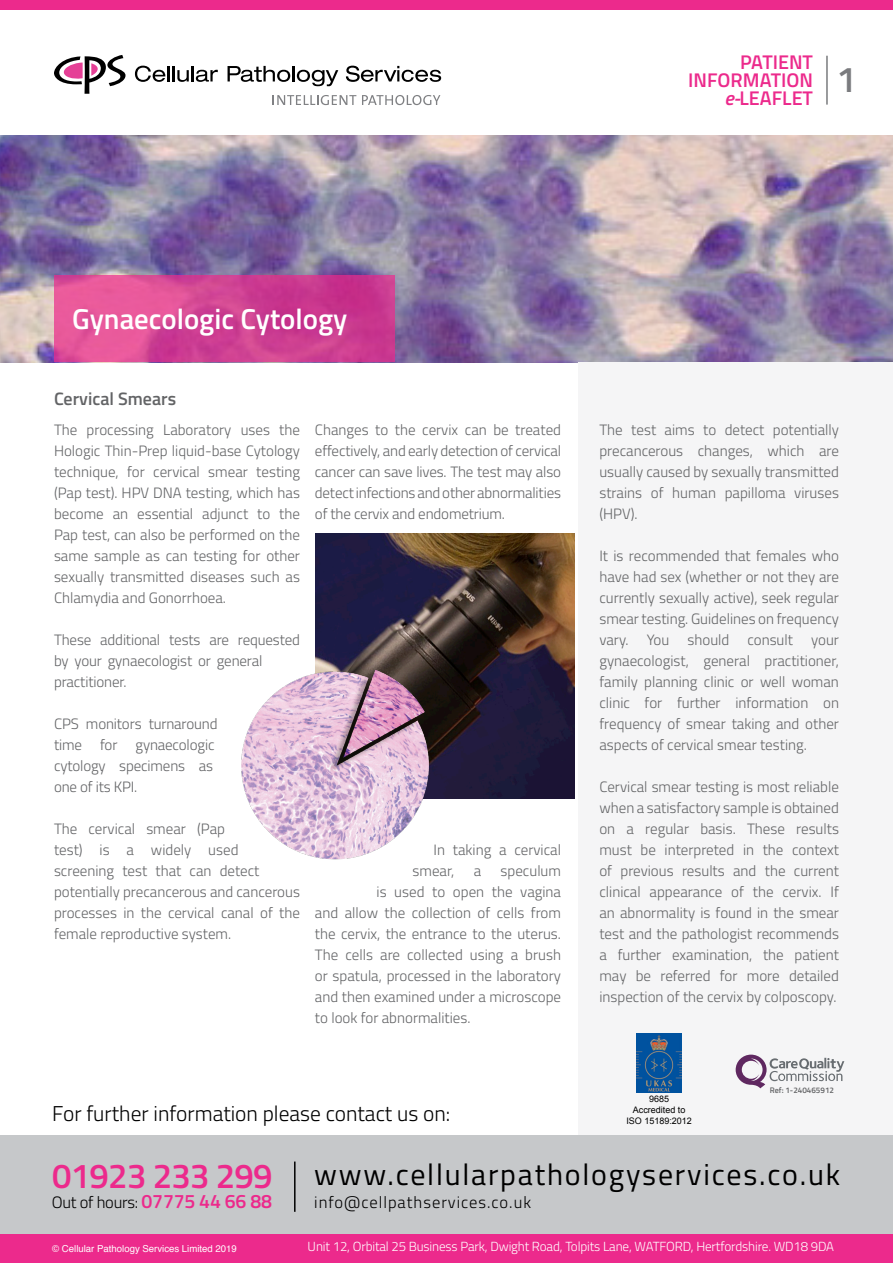
<style>
.page{position:relative;width:893px;height:1263px;background:#fff}
.page>*{position:absolute;margin:0;border:0;box-sizing:border-box;transform-origin:0 0}
.t1{font:600 36px "Titillium Web";color:#7a7b7e}
.t2{font:600 34.65px "Titillium Web";letter-spacing:-.02em;color:#ec2a8c}
.t3{font:30px "Titillium Web";letter-spacing:.06em;color:#000}
.t4{font:600 28.8px "Titillium Web";color:#fff}
.t5{font:300 21.45px "Titillium Web";color:#000}
.t6{font:600 19.8px "Titillium Web";color:#ec2a8c}
.t7{font:600 18px "Titillium Web";color:#636466}
.t8{font:300 16.5px "Titillium Web";letter-spacing:.06em;color:#000}
.t9{font:300 16.5px "Titillium Web";letter-spacing:-.015em;color:#000}
.t10{font:300 15px/21px "Titillium Web";color:#636466;text-align:justify}
.t11{font:300 13.2px "Titillium Web";letter-spacing:-.01em;color:#fff}
.t12{font:9.6px "Helvetica";color:#fff}
.t13{font:9px/10.8px "Arial";color:#000;text-align:center}
.t14{font:600 8.1px "Titillium Web";color:#636466}
.s1{font-style:italic}
.s2{font-weight:600;font-size:19.5px;color:#ec2a8c}
</style>
<div class="page">
<img style="left:0;top:136px;width:893px;height:226px">
<svg style="left:54px;top:275px;width:341px;height:87px;background:#d44493"></svg>
<svg style="left:135px;top:66px;width:35px;height:16px"></svg>
<hr style="left:172px;top:66px;width:3px;height:15px;background:#000">
<svg style="left:177px;top:70px;width:12px;height:12px"></svg>
<hr style="left:191px;top:66px;width:3px;height:15px;background:#000">
<svg style="left:196px;top:70px;width:22px;height:12px"></svg>
<svg style="left:228px;top:66px;width:62px;height:16px"></svg>
<hr style="left:292px;top:66px;width:3px;height:15px;background:#000">
<svg style="left:297px;top:70px;width:41px;height:16px"></svg>
<svg style="left:346px;top:66px;width:95px;height:16px"></svg>
<svg style="left:54px;top:55px;width:71px;height:39px"></svg>
<svg style="left:273px;top:95px;width:83px;height:10px"></svg>
<svg style="left:362px;top:95px;width:78px;height:10px"></svg>
<div style="left:0;top:0;width:893px;height:10px;background:#ec2a8c"></div>
<div style="left:578px;top:362px;width:315px;height:773px;background:#f5f5f6"></div>
<svg style="left:736px;top:1054px;width:108px;height:34px"></svg>
<img style="left:316px;top:534px;width:258px;height:264px">
<img style="left:241px;top:645px;width:214px;height:215px">
<hr style="left:826px;top:56px;width:2px;height:49px;background:#7a7b7e">
<div style="left:0;top:1135px;width:893px;height:105px;background:#c6c8ca"></div>
<div style="left:0;top:1235px;width:893px;height:28px;background:#ec2a8c"></div>
<hr style="left:294px;top:1161px;width:2px;height:51px;background:#000">
<img style="left:636px;top:1033px;width:46px;height:60px">
<p class="t6" style="left:740px;top:47px;width:74px">PATIENT</p>
<p class="t6" style="left:688px;top:65px;width:126px">INFORMATION</p>
<p class="t6" style="left:724px;top:83px;width:90px"><span class="s1">e-</span>LEAFLET</p>
<p class="t1" style="left:837px;top:53px;width:22px">1</p>
<p class="t4" style="left:72px;top:297px;width:277px">Gynaecologic Cytology</p>
<p class="t7" style="left:54px;top:385px;width:124px">Cervical Smears</p>
<p class="t10" style="left:54px;top:419px;width:248px">The processing Laboratory uses the Hologic Thin-Prep liquid-base Cytology technique, for cervical smear testing (Pap test). HPV DNA testing, which has become an essential adjunct to the Pap test, can also be performed on the same sample as can testing for other sexually transmitted diseases such as Chlamydia and Gonorrhoea.</p>
<p class="t10" style="left:54px;top:629px;width:247px;text-align:left">These additional tests are requested by your gynaecologist or general practitioner.</p>
<p class="t10" style="left:54px;top:713px;width:165px;text-align:left">CPS monitors turnaround time for gynaecologic cytology specimens as one of its KPI.</p>
<p class="t10" style="left:54px;top:818px;width:248px;text-align:left">The cervical smear (Pap<br>test) is a widely used screening test that can detect potentially precancerous and cancerous processes in the cervical canal of the female reproductive system.</p>
<p class="t10" style="left:315px;top:418px;width:248px">Changes to the cervix can be treated effectively, and early detection of cervical cancer can save lives. The test may also detect infections and other abnormalities of the cervix and endometrium.</p>
<p class="t10" style="left:412px;top:838px;width:150px;text-indent:21px">In taking a cervical smear,</p>
<p class="t10" style="left:474px;top:859px;width:9px">a</p>
<p class="t10" style="left:501px;top:859px;width:62px">speculum</p>
<p class="t10" style="left:376px;top:880px;width:186px">is used to open the vagina</p>
<p class="t10" style="left:315px;top:901px;width:248px">and allow the collection of cells from</p>
<p class="t10" style="left:315px;top:922px;width:248px">the cervix, the entrance to the uterus.</p>
<p class="t10" style="left:315px;top:943px;width:248px">The cells are collected using a brush</p>
<p class="t10" style="left:315px;top:964px;width:248px">or spatula, processed in the laboratory</p>
<p class="t10" style="left:315px;top:985px;width:248px">and then examined under a microscope</p>
<p class="t10" style="left:315px;top:1006px;width:157px">to look for abnormalities.</p>
<p class="t5" style="left:52px;top:1098px;width:400px">For further information please contact us on:</p>
<p class="t10" style="left:599px;top:418px;width:241px">The test aims to detect potentially precancerous changes, which are usually caused by sexually transmitted strains of human papilloma viruses (HPV).</p>
<p class="t10" style="left:599px;top:544px;width:241px">It is recommended that females who have had sex (whether or not they are currently sexually active), seek regular smear testing. Guidelines on frequency vary. You should consult your gynaecologist, general practitioner, family planning clinic or well woman clinic for further information on frequency of smear taking and other aspects of cervical smear testing.</p>
<p class="t10" style="left:599px;top:775px;width:241px">Cervical smear testing is most reliable when a satisfactory sample is obtained on a regular basis. These results must be interpreted in the context of previous results and the current clinical appearance of the cervix. If an abnormality is found in the smear test and the pathologist recommends a further examination, the patient may be referred for more detailed inspection of the cervix by colposcopy.</p>
<p class="t13" style="left:649px;top:1093px;width:22px">9685</p>
<p class="t13" style="left:626px;top:1104px;width:67px">Accredited to<br>ISO 15189:2012</p>
<p class="t14" style="left:770px;top:1084px;width:66px">Ref: 1-240465912</p>
<p class="t2" style="left:52px;top:1149px;width:222px">01923 233 299</p>
<p class="t3" style="left:314px;top:1153px;width:527px">www.cellularpathologyservices.co.uk</p>
<p class="t9" style="left:52px;top:1190px;width:222px">Out of hours: <span class="s2">07775 44 66 88</span></p>
<p class="t8" style="left:314px;top:1190px;width:218px">info@cellpathservices.co.uk</p>
<p class="t12" style="left:52px;top:1241px;width:186px">© Cellular Pathology Services Limited 2019</p>
<p class="t11" style="left:308px;top:1237px;width:528px">Unit 12, Orbital 25 Business Park, Dwight Road, Tolpits Lane, WATFORD, Hertfordshire. WD18 9DA</p>
</div>
